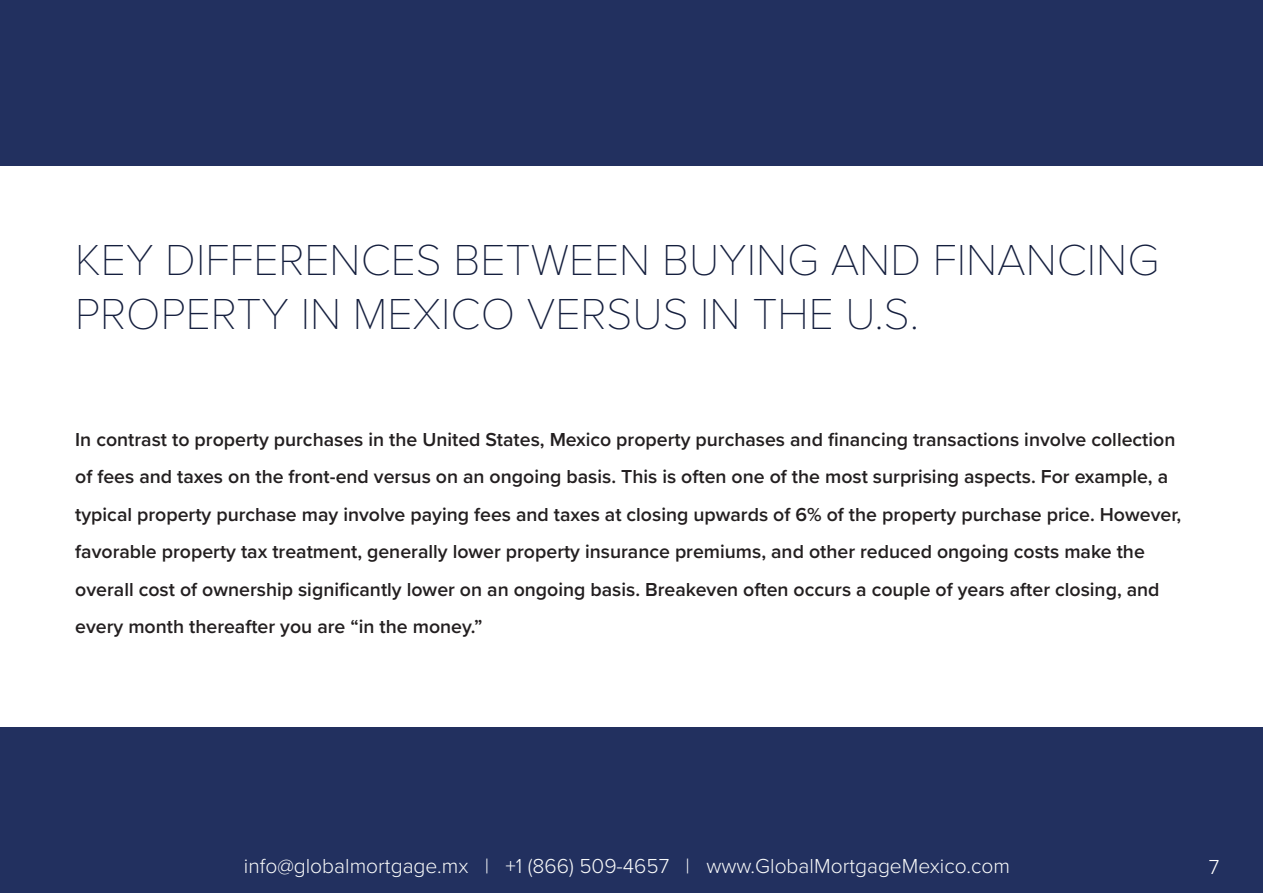
<style>
.page{position:relative;width:1263px;height:893px;background:#fff}
.page>*{position:absolute;margin:0;border:0;box-sizing:border-box;transform-origin:0 0}
.t1{font:100 45px/54px "Proxima Nova T";color:#151f3e}
.t2{font:300 21px "Proxima Nova";color:#f9fafa}
.t3{font:300 21px "Proxima Nova";color:#fff}
.t4{font:600 19.5px/37.5px "Proxima Nova";color:#231f20}
</style>
<div class="page">
<div style="left:0;top:0;width:1263px;height:166px;background:#22305f"></div>
<div style="left:0;top:727px;width:1263px;height:166px;background:#22305f"></div>
<p class="t1" style="left:75px;top:230px;width:1085px">KEY DIFFERENCES BETWEEN BUYING AND FINANCING<br>PROPERTY IN MEXICO VERSUS IN THE U.S.</p>
<p class="t4" style="left:75px;top:420px;width:1107px">In contrast to property purchases in the United States, Mexico property purchases and financing transactions involve collection of fees and taxes on the front-end versus on an ongoing basis. This is often one of the most surprising aspects. For example, a typical property purchase may involve paying fees and taxes at closing upwards of 6% of the property purchase price. However, favorable property tax treatment, generally lower property insurance premiums, and other reduced ongoing costs make the overall cost of ownership significantly lower on an ongoing basis. Breakeven often occurs a couple of years after closing, and every month thereafter you are “in the money.”</p>
<p class="t2" style="left:244px;top:850px;width:767px">info@globalmortgage.mx | +1 (866) 509-4657 | www.GlobalMortgageMexico.com</p>
<p class="t3" style="left:1209px;top:852px;width:12px">7</p>
</div>
